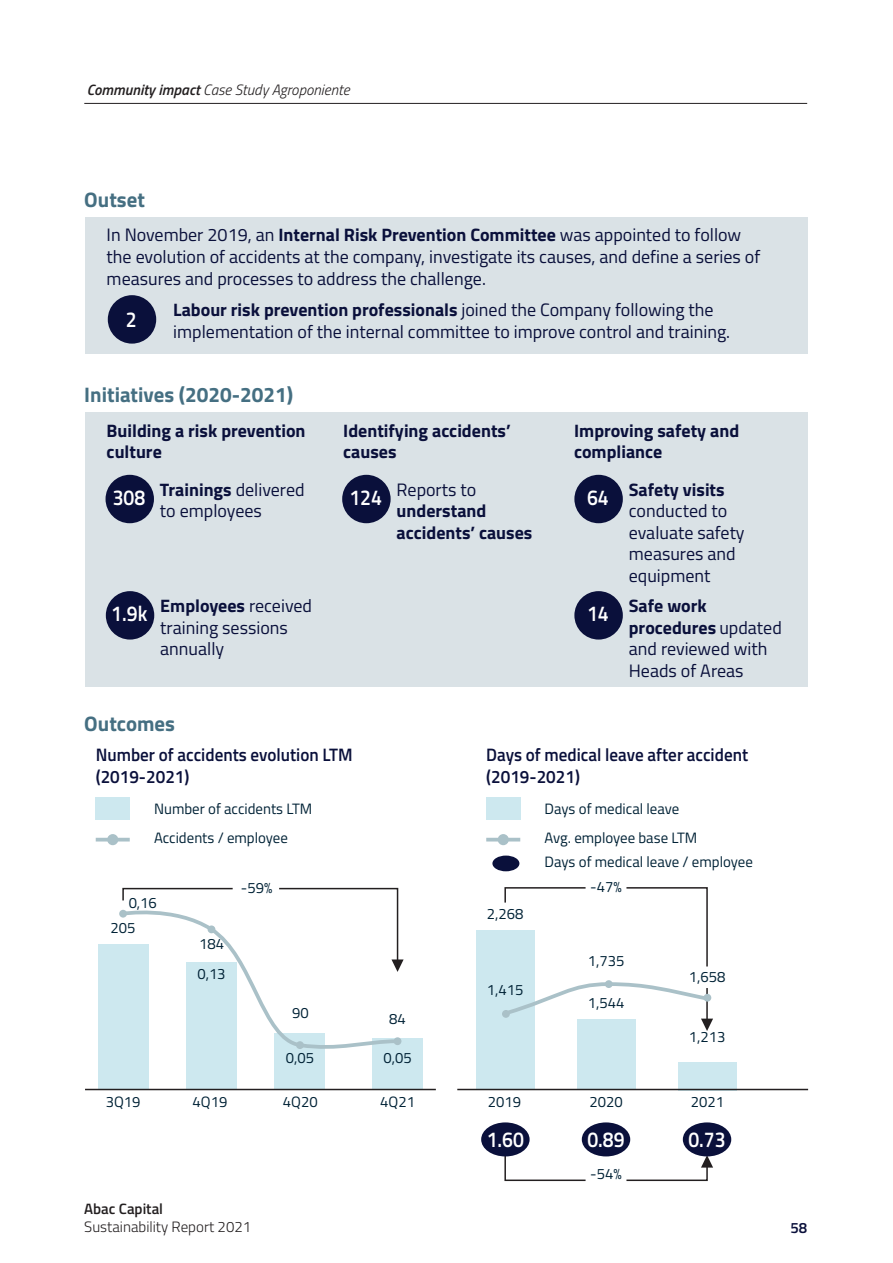
<style>
.page{position:relative;width:893px;height:1263px;background:#fff}
.page>*{position:absolute;margin:0;border:0;box-sizing:border-box;transform-origin:0 0}
.t1{font:600 21.6px "Titillium";color:#fff;scale:.9 1}
.t2{font:700 21px "Titillium";color:#456f82}
.t3{font:18px/21.6px "Titillium";color:#0a103b}
.t4{font:700 18px/21.6px "Titillium";color:#0a103b}
.t5{font:600 18px "Titillium";color:#0a103b;scale:.95 1}
.t6{font:15px "Titillium";color:#002236}
.t7{font:italic 300 15px "Titillium";color:#231f20}
.t8{font:300 15px "Titillium";color:#231f20}
.t9{font:600 15px "Titillium";color:#231f20}
.t10{font:600 15px "Titillium";color:#0a103b}
.s1{font-weight:600}
.s2{font-weight:700}
.s3{font-weight:400}
</style>
<div class="page">
<hr style="left:84px;top:103px;width:723px;height:1px;background:#231f20">
<svg style="left:504px;top:1147px;width:83px;height:35px"></svg>
<div style="left:98px;top:945px;width:50px;height:144px;background:#cde8ef"></div>
<div style="left:186px;top:963px;width:51px;height:126px;background:#cde8ef"></div>
<div style="left:275px;top:1033px;width:50px;height:56px;background:#cde8ef"></div>
<div style="left:373px;top:1038px;width:50px;height:51px;background:#cde8ef"></div>
<div style="left:96px;top:797px;width:34px;height:23px;background:#cde8ef"></div>
<div style="left:476px;top:930px;width:59px;height:159px;background:#cde8ef"></div>
<div style="left:577px;top:1020px;width:58px;height:69px;background:#cde8ef"></div>
<div style="left:678px;top:1062px;width:59px;height:28px;background:#cde8ef"></div>
<div style="left:486px;top:797px;width:34px;height:23px;background:#cde8ef"></div>
<hr style="left:96px;top:838px;width:34px;height:3px;background:#aac1c8">
<hr style="left:486px;top:838px;width:34px;height:3px;background:#aac1c8">
<div style="left:107px;top:834px;width:11px;height:11px;background:#aac1c8;border-radius:50%"></div>
<div style="left:498px;top:834px;width:11px;height:11px;background:#aac1c8;border-radius:50%"></div>
<div style="left:492px;top:855px;width:27px;height:16px;background:#0a103b;border-radius:50%"></div>
<hr style="left:85px;top:1089px;width:351px;height:1px;background:#231f20">
<hr style="left:457px;top:1089px;width:351px;height:1px;background:#231f20">
<svg style="left:626px;top:887px;width:82px;height:80px"></svg>
<svg style="left:626px;top:1155px;width:87px;height:27px"></svg>
<svg style="left:504px;top:887px;width:82px;height:16px"></svg>
<div style="left:85px;top:218px;width:723px;height:136px;background:#dae2e6"></div>
<div style="left:85px;top:412px;width:723px;height:275px;background:#dae2e6"></div>
<div style="left:108px;top:295px;width:48px;height:49px;background:#0a103b;border-radius:50%"></div>
<div style="left:106px;top:475px;width:48px;height:48px;background:#0a103b;border-radius:50%"></div>
<div style="left:342px;top:475px;width:49px;height:48px;background:#0a103b;border-radius:50%"></div>
<div style="left:574px;top:475px;width:49px;height:48px;background:#0a103b;border-radius:50%"></div>
<div style="left:574px;top:591px;width:49px;height:48px;background:#0a103b;border-radius:50%"></div>
<div style="left:106px;top:591px;width:48px;height:48px;background:#0a103b;border-radius:50%"></div>
<svg style="left:119px;top:887px;width:285px;height:168px"></svg>
<svg style="left:502px;top:980px;width:211px;height:51px"></svg>
<div style="left:481px;top:1122px;width:49px;height:34px;background:#0a103b;border-radius:50%"></div>
<div style="left:582px;top:1122px;width:48px;height:34px;background:#0a103b;border-radius:50%"></div>
<div style="left:683px;top:1122px;width:48px;height:34px;background:#0a103b;border-radius:50%"></div>
<p class="t7" style="left:87px;top:79px;width:264px"><span class="s1">Community impact</span> Case Study Agroponiente</p>
<p class="t2" style="left:84px;top:184px;width:62px">Outset</p>
<p class="t3" style="left:107px;top:223px;width:655px">In November 2019, an <span class="s2">Internal Risk Prevention Committee</span> was appointed to follow the evolution of accidents at the company, investigate its causes, and define a series of measures and processes to address the challenge.</p>
<p class="t1" style="left:126px;top:303px;width:14px">2</p>
<p class="t3" style="left:173px;top:298px;width:558px"><span class="s2">Labour risk prevention professionals</span> joined the Company following the implementation of the internal committee to improve control and training.</p>
<p class="t2" style="left:84px;top:378px;width:210px">Initiatives (2020-2021)</p>
<p class="t4" style="left:107px;top:419px;width:200px">Building a risk prevention culture</p>
<p class="t4" style="left:343px;top:419px;width:169px">Identifying accidents’ causes</p>
<p class="t4" style="left:574px;top:419px;width:167px">Improving safety and compliance</p>
<p class="t3" style="left:160px;top:478px;width:146px"><span class="s2">Trainings</span> delivered to employees</p>
<p class="t4" style="left:397px;top:478px;width:137px"><span class="s3">Reports to </span>understand accidents’ causes</p>
<p class="t3" style="left:629px;top:478px;width:117px"><span class="s2">Safety visits </span>conducted to evaluate safety measures and equipment</p>
<p class="t3" style="left:629px;top:594px;width:155px"><span class="s2">Safe work procedures</span> updated and reviewed with<br>Heads of Areas</p>
<p class="t1" style="left:113px;top:481px;width:38px">308</p>
<p class="t1" style="left:349px;top:481px;width:38px">124</p>
<p class="t1" style="left:587px;top:481px;width:26px">64</p>
<p class="t3" style="left:160px;top:594px;width:153px"><span class="s2">Employees</span> received training sessions annually</p>
<p class="t1" style="left:111px;top:598px;width:42px">1.9k</p>
<p class="t1" style="left:587px;top:598px;width:26px">14</p>
<p class="t2" style="left:84px;top:707px;width:92px">Outcomes</p>
<p class="t5" style="left:96px;top:741px;width:272px">Number of accidents evolution LTM</p>
<p class="t5" style="left:96px;top:763px;width:100px">(2019-2021)</p>
<p class="t5" style="left:486px;top:741px;width:277px">Days of medical leave after accident</p>
<p class="t5" style="left:486px;top:763px;width:100px">(2019-2021)</p>
<p class="t6" style="left:154px;top:797px;width:160px">Number of accidents LTM</p>
<p class="t6" style="left:545px;top:797px;width:136px">Days of medical leave</p>
<p class="t6" style="left:154px;top:826px;width:135px">Accidents / employee</p>
<p class="t6" style="left:545px;top:826px;width:154px">Avg. employee base LTM</p>
<p class="t6" style="left:545px;top:850px;width:210px">Days of medical leave / employee</p>
<p class="t6" style="left:129px;top:892px;width:30px">0,16</p>
<p class="t6" style="left:111px;top:917px;width:26px">205</p>
<p class="t6" style="left:106px;top:1091px;width:36px">3Q19</p>
<p class="t6" style="left:241px;top:877px;width:33px">-59%</p>
<p class="t6" style="left:590px;top:876px;width:33px">-47%</p>
<p class="t6" style="left:199px;top:933px;width:26px">184</p>
<p class="t6" style="left:197px;top:963px;width:30px">0,13</p>
<p class="t6" style="left:292px;top:1002px;width:18px">90</p>
<p class="t6" style="left:389px;top:1008px;width:18px">84</p>
<p class="t6" style="left:286px;top:1046px;width:30px">0,05</p>
<p class="t6" style="left:383px;top:1046px;width:30px">0,05</p>
<p class="t6" style="left:487px;top:903px;width:38px">2,268</p>
<p class="t6" style="left:487px;top:979px;width:38px">1,415</p>
<p class="t6" style="left:193px;top:1091px;width:36px">4Q19</p>
<p class="t6" style="left:283px;top:1091px;width:36px">4Q20</p>
<p class="t6" style="left:380px;top:1091px;width:36px">4Q21</p>
<p class="t6" style="left:488px;top:1091px;width:35px">2019</p>
<p class="t6" style="left:588px;top:950px;width:38px">1,735</p>
<p class="t6" style="left:588px;top:992px;width:38px">1,544</p>
<p class="t6" style="left:689px;top:966px;width:38px">1,658</p>
<p class="t6" style="left:689px;top:1026px;width:38px">1,213</p>
<p class="t6" style="left:589px;top:1091px;width:35px">2020</p>
<p class="t6" style="left:691px;top:1091px;width:35px">2021</p>
<p class="t1" style="left:487px;top:1123px;width:43px">1.60</p>
<p class="t1" style="left:587px;top:1123px;width:43px">0.89</p>
<p class="t1" style="left:688px;top:1123px;width:43px">0.73</p>
<p class="t6" style="left:590px;top:1163px;width:33px">-54%</p>
<p class="t9" style="left:84px;top:1198px;width:80px">Abac Capital</p>
<p class="t8" style="left:84px;top:1216px;width:168px">Sustainability Report 2021</p>
<p class="t10" style="left:790px;top:1216px;width:18px">58</p>
</div>
